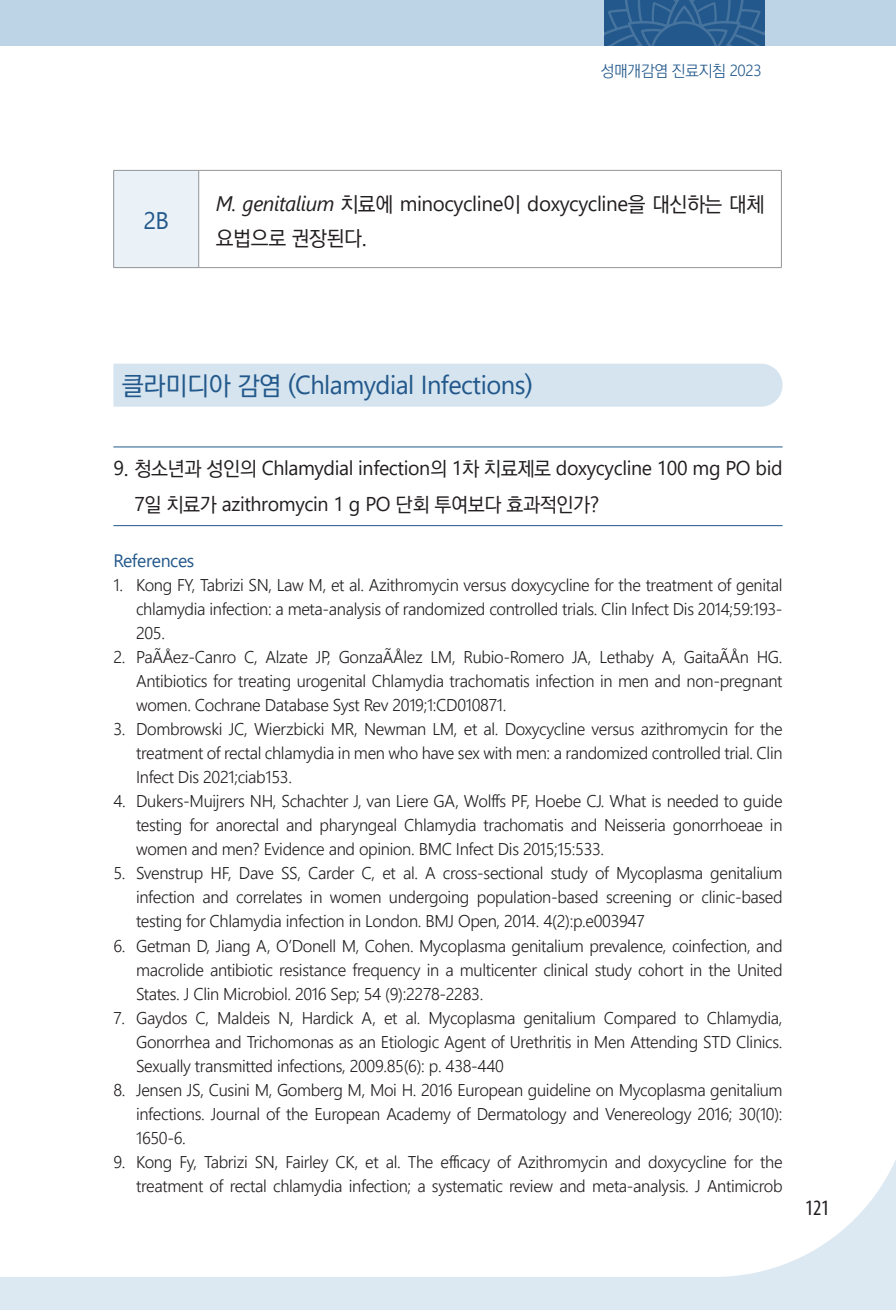
<style>
.page{position:relative;width:896px;height:1310px;background:#fff}
.page>*{position:absolute;margin:0;border:0;box-sizing:border-box;transform-origin:0 0}
.t1{font:26px "Segoe UI";letter-spacing:-.02em;color:#22588b}
.t2{font:24px "Segoe UI";color:#22588b}
.t3{font:condensed 22px "Myriad Pro";color:#231f20}
.t4{font:21px "Segoe UI";letter-spacing:-.02em;color:#231f20}
.t5{font:500 21px "Ko Pub Dotum";letter-spacing:-.02em;color:#231f20}
.t6{font:20px/36px "Segoe UI";letter-spacing:-.02em;color:#231f20}
.t7{font:18px "Segoe UI";letter-spacing:-.02em;color:#22588b}
.t8{font:300 17px/24px "Segoe UI";letter-spacing:-.02em;color:#231f20;text-align:justify}
.t9{font:300 16px "Ko Pub Dotum";letter-spacing:-.02em;color:#22588b}
.s1{font-family:"Segoe UI"}
.s2{font-style:italic}
.s3{font-family:"Ko Pub Dotum";font-weight:500}
</style>
<div class="page">
<div style="left:0;top:1089px;width:896px;height:221px;background:#dce9f2"></div>
<div style="left:0;top:1089px;width:896px;height:188px;background:#fff"></div>
<div style="left:0;top:0;width:896px;height:45px;background:#bdd4e7"></div>
<svg style="left:604px;top:0;width:160px;height:45px;background:#2a5e8f"></svg>
<div style="left:113px;top:364px;width:669px;height:43px;background:#d5e4ef"></div>
<hr style="left:113px;top:525px;width:669px;height:1px;background:#22588b">
<hr style="left:113px;top:446px;width:669px;height:1px;background:#22588b">
<div style="left:114px;top:170px;width:85px;height:98px;background:#eaf1f7"></div>
<hr style="left:199px;top:170px;width:582px;height:1px;background:#939598">
<hr style="left:781px;top:171px;width:1px;height:96px;background:#939598">
<hr style="left:199px;top:267px;width:582px;height:1px;background:#939598">
<hr style="left:113px;top:170px;width:86px;height:1px;background:#939598">
<hr style="left:113px;top:171px;width:1px;height:96px;background:#939598">
<hr style="left:198px;top:171px;width:1px;height:96px;background:#939598">
<hr style="left:113px;top:267px;width:86px;height:1px;background:#939598">
<h2 class="t2" style="left:143px;top:198px;width:27px">2B</h2>
<p class="t9" style="left:601px;top:63px;width:162px">성매개감염 진료지침 <span class="s1">2023</span></p>
<p class="t4" style="left:216px;top:184px;width:550px"><span class="s2">M. genitalium</span> <span class="s3">치료에</span> minocycline<span class="s3">이</span> doxycycline<span class="s3">을 대신하는 대체</span></p>
<p class="t5" style="left:216px;top:228px;width:154px">요법으로 권장된다.</p>
<h1 class="t1" style="left:122px;top:360px;width:412px"><span class="s3">클라미디아 감염 (</span>Chlamydial Infections<span class="s3">)</span></h1>
<p class="t6" style="left:134px;top:448px;width:650px;text-indent:-21px">9<span class="s3">. 청소년과 성인의</span> Chlamydial infection<span class="s3">의</span> 1<span class="s3">차 치료제로</span> doxycycline 100 mg PO bid<br>7<span class="s3">일 치료가</span> azithromycin 1 g PO <span class="s3">단회 투여보다 효과적인가?</span></p>
<p class="t7" style="left:113px;top:544px;width:83px">References</p>
<p class="t8" style="left:136px;top:571px;width:648px;text-indent:-23px">1. Kong FY, Tabrizi SN, Law M, et al. Azithromycin versus doxycycline for the treatment of genital chlamydia infection: a meta-analysis of randomized controlled trials. Clin Infect Dis 2014;59:193- 205.</p>
<p class="t8" style="left:136px;top:643px;width:648px;text-indent:-23px">2. PaÃÅez-Canro C, Alzate JP, GonzaÃÅlez LM, Rubio-Romero JA, Lethaby A, GaitaÃÅn HG.<br>Antibiotics for treating urogenital Chlamydia trachomatis infection in men and non-pregnant women. Cochrane Database Syst Rev 2019;1:CD010871.</p>
<p class="t8" style="left:136px;top:715px;width:648px;text-indent:-23px">3. Dombrowski JC, Wierzbicki MR, Newman LM, et al. Doxycycline versus azithromycin for the treatment of rectal chlamydia in men who have sex with men: a randomized controlled trial. Clin Infect Dis 2021;ciab153.</p>
<p class="t8" style="left:136px;top:787px;width:648px;text-indent:-23px">4. Dukers-Muijrers NH, Schachter J, van Liere GA, Wolffs PF, Hoebe CJ. What is needed to guide testing for anorectal and pharyngeal Chlamydia trachomatis and Neisseria gonorrhoeae in women and men? Evidence and opinion. BMC Infect Dis 2015;15:533.</p>
<p class="t8" style="left:136px;top:860px;width:648px;text-indent:-23px">5. Svenstrup HF, Dave SS, Carder C, et al. A cross-sectional study of Mycoplasma genitalium infection and correlates in women undergoing population-based screening or clinic-based testing for Chlamydia infection in London. BMJ Open, 2014. 4(2):p.e003947</p>
<p class="t8" style="left:136px;top:932px;width:648px;text-indent:-23px">6. Getman D, Jiang A, O’Donell M, Cohen. Mycoplasma genitalium prevalence, coinfection, and macrolide antibiotic resistance frequency in a multicenter clinical study cohort in the United States. J Clin Microbiol. 2016 Sep; 54 (9):2278-2283.</p>
<p class="t8" style="left:136px;top:1004px;width:648px;text-indent:-23px">7. Gaydos C, Maldeis N, Hardick A, et al. Mycoplasma genitalium Compared to Chlamydia, Gonorrhea and Trichomonas as an Etiologic Agent of Urethritis in Men Attending STD Clinics.<br>Sexually transmitted infections, 2009.85(6): p. 438-440</p>
<p class="t8" style="left:136px;top:1076px;width:648px;text-indent:-23px">8. Jensen JS, Cusini M, Gomberg M, Moi H. 2016 European guideline on Mycoplasma genitalium infections. Journal of the European Academy of Dermatology and Venereology 2016; 30(10):<br>1650-6.</p>
<p class="t8" style="left:113px;top:1148px;width:671px;text-align:right">9. Kong Fy, Tabrizi SN, Fairley CK, et al. The efficacy of Azithromycin and doxycycline for the treatment of rectal chlamydia infection; a systematic review and meta-analysis. J Antimicrob</p>
<p class="t3" style="left:805px;top:1194px;width:26px">121</p>
</div>
